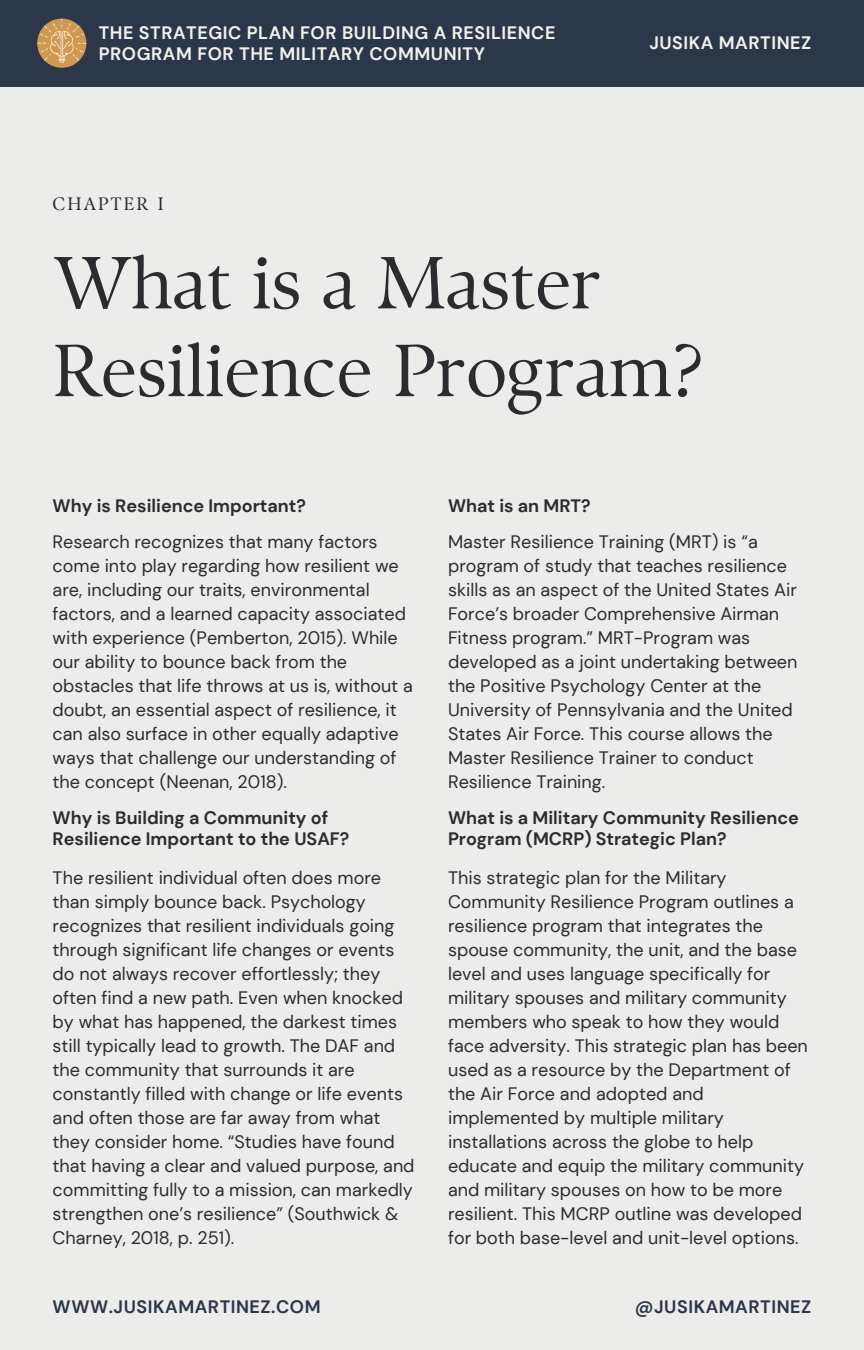
<style>
.page{position:relative;width:864px;height:1350px;background:#ececea}
.page>*{position:absolute;margin:0;border:0;box-sizing:border-box;transform-origin:0 0}
.t1{font:73.58px/87.8px "TY Serif D";color:#2b2c30}
.t2{font:18px/24.1px "DM Sans";color:#2b2c30}
.t3{font:700 18px/20.9px "DM Sans";color:#2b2c30}
.t4{font:700 18px/20.9px "DM Sans";letter-spacing:.03em;color:#f4f0eb}
.t5{font:700 18px "DM Sans";letter-spacing:.03em;color:#2c3749}
.t6{font:18px "TY Serif D";letter-spacing:.12em;color:#2b2c30}
</style>
<div class="page">
<div style="left:0;top:0;width:864px;height:86px;background:#2c3749"></div>
<svg style="left:37px;top:19px;width:49px;height:49px"></svg>
<p class="t4" style="left:99px;top:22px;width:458px">THE STRATEGIC PLAN FOR BUILDING A RESILIENCE<br>PROGRAM FOR THE MILITARY COMMUNITY</p>
<p class="t6" style="left:53px;top:193px;width:112px">CHAPTER I</p>
<p class="t4" style="left:649px;top:33px;width:163px">JUSIKA MARTINEZ</p>
<p class="t1" style="left:53px;top:239px;width:653px">What is a Master<br>Resilience Program?</p>
<p class="t3" style="left:53px;top:495px;width:255px">Why is Resilience Important?</p>
<p class="t2" style="left:53px;top:530px;width:362px">Research recognizes that many factors come into play regarding how resilient we are, including our traits, environmental factors, and a learned capacity associated with experience (Pemberton, 2015). While our ability to bounce back from the obstacles that life throws at us is, without a doubt, an essential aspect of resilience, it can also surface in other equally adaptive ways that challenge our understanding of the concept (Neenan, 2018).</p>
<p class="t3" style="left:53px;top:808px;width:298px">Why is Building a Community of<br>Resilience Important to the USAF?</p>
<p class="t2" style="left:53px;top:866px;width:363px">The resilient individual often does more than simply bounce back. Psychology recognizes that resilient individuals going through significant life changes or events do not always recover effortlessly; they often find a new path. Even when knocked by what has happened, the darkest times still typically lead to growth. The DAF and the community that surrounds it are constantly filled with change or life events and often those are far away from what they consider home. “Studies have found that having a clear and valued purpose, and committing fully to a mission, can markedly strengthen one’s resilience” (Southwick &amp; Charney, 2018, p. 251).</p>
<p class="t5" style="left:53px;top:1295px;width:270px">WWW.JUSIKAMARTINEZ.COM</p>
<p class="t3" style="left:448px;top:495px;width:144px">What is an MRT?</p>
<p class="t2" style="left:448px;top:530px;width:351px">Master Resilience Training (MRT) is “a program of study that teaches resilience skills as an aspect of the United States Air Force’s broader Comprehensive Airman Fitness program.” MRT-Program was developed as a joint undertaking between the Positive Psychology Center at the University of Pennsylvania and the United States Air Force. This course allows the Master Resilience Trainer to conduct Resilience Training.</p>
<p class="t3" style="left:448px;top:808px;width:352px">What is a Military Community Resilience<br>Program (MCRP) Strategic Plan?</p>
<p class="t2" style="left:448px;top:866px;width:361px">This strategic plan for the Military Community Resilience Program outlines a resilience program that integrates the spouse community, the unit, and the base level and uses language specifically for military spouses and military community members who speak to how they would face adversity. This strategic plan has been used as a resource by the Department of the Air Force and adopted and implemented by multiple military installations across the globe to help educate and equip the military community and military spouses on how to be more resilient. This MCRP outline was developed for both base-level and unit-level options.</p>
<p class="t5" style="left:635px;top:1295px;width:178px">@JUSIKAMARTINEZ</p>
</div>
